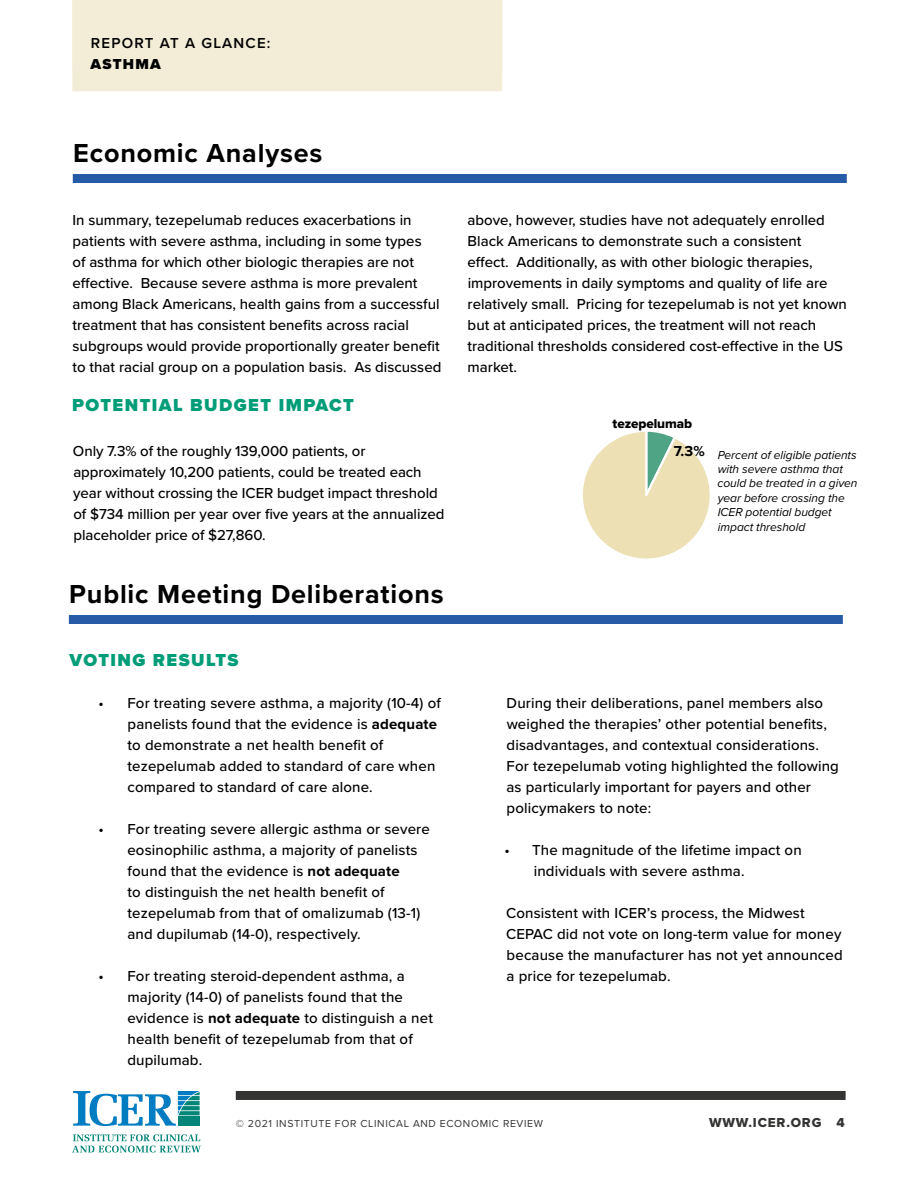
<style>
.page{position:relative;width:918px;height:1188px;background:#fff}
.page>*{position:absolute;margin:0;border:0;box-sizing:border-box;transform-origin:0 0}
.t1{font:700 27px "Proxima Nova";letter-spacing:.03em;color:#000}
.t2{font:900 18px "Proxima Nova";letter-spacing:.08em;color:#009d78}
.t3{font:500 15px/21px "Proxima Nova";letter-spacing:.01em;color:#000}
.t4{font:600 15px "Proxima Nova";letter-spacing:.08em;color:#000}
.t5{font:900 15px "Proxima Nova";letter-spacing:.08em;color:#000}
.t6{font:700 15px "Proxima Nova";color:#000}
.t7{font:13.5px "Proxima Nova Extrabld";letter-spacing:.06em;color:#343433}
.t8{font:13.5px "Proxima Nova Extrabld";letter-spacing:-.005em;color:#000}
.t9{font:italic 12px/14.4px "Proxima Nova";letter-spacing:-.005em;color:#000}
.t10{font:10.5px "Proxima Nova";letter-spacing:.06em;color:#343433}
.s1{font-weight:700}
</style>
<div class="page">
<div style="left:236px;top:1091px;width:610px;height:9px;background:#343433"></div>
<div style="left:72px;top:0;width:430px;height:91px;background:#f3ecd6"></div>
<svg style="left:72px;top:1134px;width:129px;height:18px"></svg>
<svg style="left:73px;top:1091px;width:127px;height:35px"></svg>
<div style="left:73px;top:174px;width:774px;height:9px;background:#285ba7"></div>
<svg style="left:583px;top:431px;width:127px;height:128px"></svg>
<div style="left:69px;top:615px;width:774px;height:9px;background:#285ba7"></div>
<p class="t4" style="left:91px;top:32px;width:181px">REPORT AT A GLANCE:</p>
<p class="t5" style="left:91px;top:53px;width:72px">ASTHMA</p>
<h1 class="t1" style="left:73px;top:133px;width:251px">Economic Analyses</h1>
<p class="t3" style="left:72px;top:209px;width:370px">In summary, tezepelumab reduces exacerbations in patients with severe asthma, including in some types<br>of asthma for which other biologic therapies are not effective. Because severe asthma is more prevalent among Black Americans, health gains from a successful treatment that has consistent benefits across racial subgroups would provide proportionally greater benefit to that racial group on a population basis. As discussed</p>
<p class="t3" style="left:468px;top:209px;width:381px">above, however, studies have not adequately enrolled Black Americans to demonstrate such a consistent<br>effect. Additionally, as with other biologic therapies, improvements in daily symptoms and quality of life are relatively small. Pricing for tezepelumab is not yet known but at anticipated prices, the treatment will not reach traditional thresholds considered cost-effective in the US market.</p>
<p class="t2" style="left:72px;top:392px;width:283px">POTENTIAL BUDGET IMPACT</p>
<p class="t3" style="left:73px;top:440px;width:373px">Only 7.3% of the roughly 139,000 patients, or approximately 10,200 patients, could be treated each year without crossing the ICER budget impact threshold of $734 million per year over five years at the annualized placeholder price of $27,860.</p>
<h1 class="t1" style="left:69px;top:574px;width:376px">Public Meeting Deliberations</h1>
<p class="t2" style="left:70px;top:647px;width:170px">VOTING RESULTS</p>
<p class="t3" style="left:127px;top:692px;width:315px;text-indent:-29px">• For treating severe asthma, a majority (10-4) of panelists found that the evidence is <span class="s1">adequate </span>to demonstrate a net health benefit of tezepelumab added to standard of care when compared to standard of care alone.</p>
<p class="t3" style="left:127px;top:818px;width:304px;text-indent:-29px">• For treating severe allergic asthma or severe eosinophilic asthma, a majority of panelists found that the evidence is <span class="s1">not adequate<br></span>to distinguish the net health benefit of tezepelumab from that of omalizumab (13-1) and dupilumab (14-0), respectively.</p>
<p class="t3" style="left:127px;top:965px;width:307px;text-indent:-29px">• For treating steroid-dependent asthma, a majority (14-0) of panelists found that the evidence is <span class="s1">not adequate</span> to distinguish a net health benefit of tezepelumab from that of dupilumab.</p>
<p class="t8" style="left:613px;top:413px;width:81px">tezepelumab</p>
<p class="t6" style="left:674px;top:440px;width:33px">7.3%</p>
<p class="t9" style="left:718px;top:447px;width:141px">Percent of eligible patients with severe asthma that could be treated in a given year before crossing the<br>ICER potential budget impact threshold</p>
<p class="t3" style="left:507px;top:692px;width:334px">During their deliberations, panel members also weighed the therapies’ other potential benefits, disadvantages, and contextual considerations.<br>For tezepelumab voting highlighted the following as particularly important for payers and other policymakers to note:</p>
<p class="t3" style="left:534px;top:839px;width:270px;text-indent:-29px">• The magnitude of the lifetime impact on individuals with severe asthma.</p>
<p class="t3" style="left:506px;top:902px;width:338px">Consistent with ICER’s process, the Midwest CEPAC did not vote on long-term value for money because the manufacturer has not yet announced a price for tezepelumab.</p>
<p class="t10" style="left:236px;top:1116px;width:309px">© 2021 INSTITUTE FOR CLINICAL AND ECONOMIC REVIEW</p>
<p class="t7" style="left:709px;top:1112px;width:137px">WWW.ICER.ORG 4</p>
</div>
